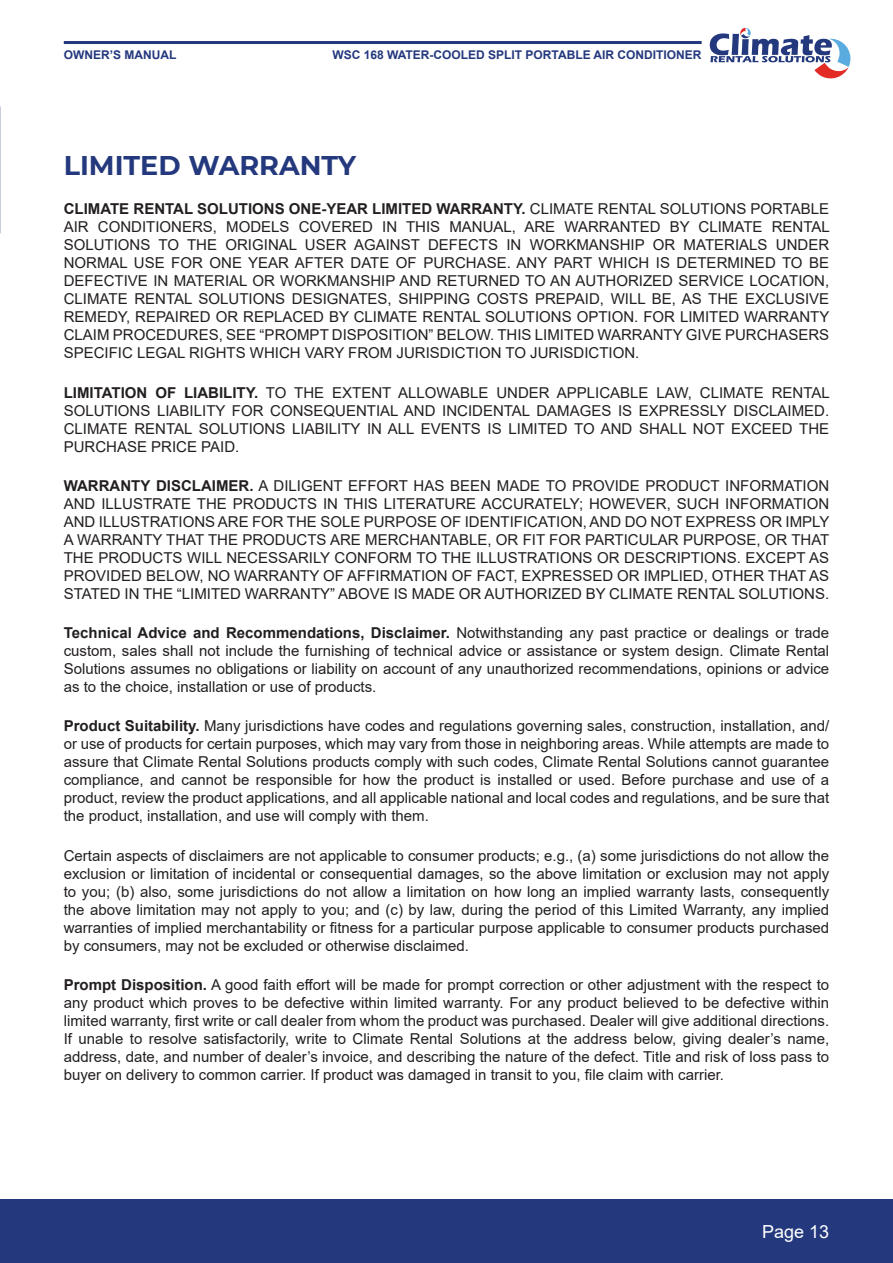
<style>
.page{position:relative;width:893px;height:1263px;background:#fff}
.page>*{position:absolute;margin:0;border:0;box-sizing:border-box;transform-origin:0 0}
.Heading_1_-_Blue{font:700 27px "Montserrat";color:#24387d}
.t1{font:18px "Arial";color:#fff}
.Body_Text{font:15px/18px "Arial";color:#231f20;text-align:justify}
.t2{font:700 12px "Arial";color:#24387d}
.s1{font-weight:700}
</style>
<div class="page">
<div style="left:0;top:1199px;width:893px;height:64px;background:#24387d"></div>
<svg style="left:710px;top:28px;width:141px;height:51px"></svg>
<hr style="left:64px;top:41px;width:638px;height:3px;background:#24387d">
<hr style="left:0;top:0;width:1px;height:106px;background:#24387d">
<p class="t2" style="left:64px;top:46px;width:114px">OWNER’S MANUAL</p>
<p class="t2" style="left:332px;top:46px;width:371px">WSC 168 WATER-COOLED SPLIT PORTABLE AIR CONDITIONER</p>
<p class="Heading_1_-_Blue" style="left:64px;top:146px;width:294px">LIMITED WARRANTY</p>
<p class="Body_Text" style="left:64px;top:200px;width:767px"><span class="s1">CLIMATE RENTAL SOLUTIONS ONE-YEAR LIMITED WARRANTY.</span> CLIMATE RENTAL SOLUTIONS PORTABLE AIR CONDITIONERS, MODELS COVERED IN THIS MANUAL, ARE WARRANTED BY CLIMATE RENTAL SOLUTIONS TO THE ORIGINAL USER AGAINST DEFECTS IN WORKMANSHIP OR MATERIALS UNDER NORMAL USE FOR ONE YEAR AFTER DATE OF PURCHASE. ANY PART WHICH IS DETERMINED TO BE DEFECTIVE IN MATERIAL OR WORKMANSHIP AND RETURNED TO AN AUTHORIZED SERVICE LOCATION, CLIMATE RENTAL SOLUTIONS DESIGNATES, SHIPPING COSTS PREPAID, WILL BE, AS THE EXCLUSIVE REMEDY, REPAIRED OR REPLACED BY CLIMATE RENTAL SOLUTIONS OPTION. FOR LIMITED WARRANTY CLAIM PROCEDURES, SEE “PROMPT DISPOSITION” BELOW. THIS LIMITED WARRANTY GIVE PURCHASERS SPECIFIC LEGAL RIGHTS WHICH VARY FROM JURISDICTION TO JURISDICTION.</p>
<p class="Body_Text" style="left:64px;top:383px;width:767px"><span class="s1">LIMITATION OF LIABILITY.</span> TO THE EXTENT ALLOWABLE UNDER APPLICABLE LAW, CLIMATE RENTAL SOLUTIONS LIABILITY FOR CONSEQUENTIAL AND INCIDENTAL DAMAGES IS EXPRESSLY DISCLAIMED.<br>CLIMATE RENTAL SOLUTIONS LIABILITY IN ALL EVENTS IS LIMITED TO AND SHALL NOT EXCEED THE PURCHASE PRICE PAID.</p>
<p class="Body_Text" style="left:64px;top:476px;width:767px"><span class="s1">WARRANTY DISCLAIMER.</span> A DILIGENT EFFORT HAS BEEN MADE TO PROVIDE PRODUCT INFORMATION AND ILLUSTRATE THE PRODUCTS IN THIS LITERATURE ACCURATELY; HOWEVER, SUCH INFORMATION AND ILLUSTRATIONS ARE FOR THE SOLE PURPOSE OF IDENTIFICATION, AND DO NOT EXPRESS OR IMPLY A WARRANTY THAT THE PRODUCTS ARE MERCHANTABLE, OR FIT FOR PARTICULAR PURPOSE, OR THAT THE PRODUCTS WILL NECESSARILY CONFORM TO THE ILLUSTRATIONS OR DESCRIPTIONS. EXCEPT AS PROVIDED BELOW, NO WARRANTY OF AFFIRMATION OF FACT, EXPRESSED OR IMPLIED, OTHER THAT AS STATED IN THE “LIMITED WARRANTY” ABOVE IS MADE OR AUTHORIZED BY CLIMATE RENTAL SOLUTIONS.</p>
<p class="Body_Text" style="left:64px;top:624px;width:767px"><span class="s1">Technical Advice and Recommendations, Disclaimer.</span> Notwithstanding any past practice or dealings or trade custom, sales shall not include the furnishing of technical advice or assistance or system design. Climate Rental Solutions assumes no obligations or liability on account of any unauthorized recommendations, opinions or advice as to the choice, installation or use of products.</p>
<p class="Body_Text" style="left:64px;top:717px;width:767px"><span class="s1">Product Suitability.</span> Many jurisdictions have codes and regulations governing sales, construction, installation, and/ or use of products for certain purposes, which may vary from those in neighboring areas. While attempts are made to assure that Climate Rental Solutions products comply with such codes, Climate Rental Solutions cannot guarantee compliance, and cannot be responsible for how the product is installed or used. Before purchase and use of a product, review the product applications, and all applicable national and local codes and regulations, and be sure that the product, installation, and use will comply with them.</p>
<p class="Body_Text" style="left:64px;top:846px;width:767px">Certain aspects of disclaimers are not applicable to consumer products; e.g., (a) some jurisdictions do not allow the exclusion or limitation of incidental or consequential damages, so the above limitation or exclusion may not apply to you; (b) also, some jurisdictions do not allow a limitation on how long an implied warranty lasts, consequently the above limitation may not apply to you; and (c) by law, during the period of this Limited Warranty, any implied warranties of implied merchantability or fitness for a particular purpose applicable to consumer products purchased by consumers, may not be excluded or otherwise disclaimed.</p>
<p class="Body_Text" style="left:64px;top:975px;width:767px"><span class="s1">Prompt Disposition.</span> A good faith effort will be made for prompt correction or other adjustment with the respect to any product which proves to be defective within limited warranty. For any product believed to be defective within limited warranty, first write or call dealer from whom the product was purchased. Dealer will give additional directions.<br>If unable to resolve satisfactorily, write to Climate Rental Solutions at the address below, giving dealer’s name, address, date, and number of dealer’s invoice, and describing the nature of the defect. Title and risk of loss pass to buyer on delivery to common carrier. If product was damaged in transit to you, file claim with carrier.</p>
<p class="t1" style="left:762px;top:1219px;width:69px">Page 13</p>
</div>
